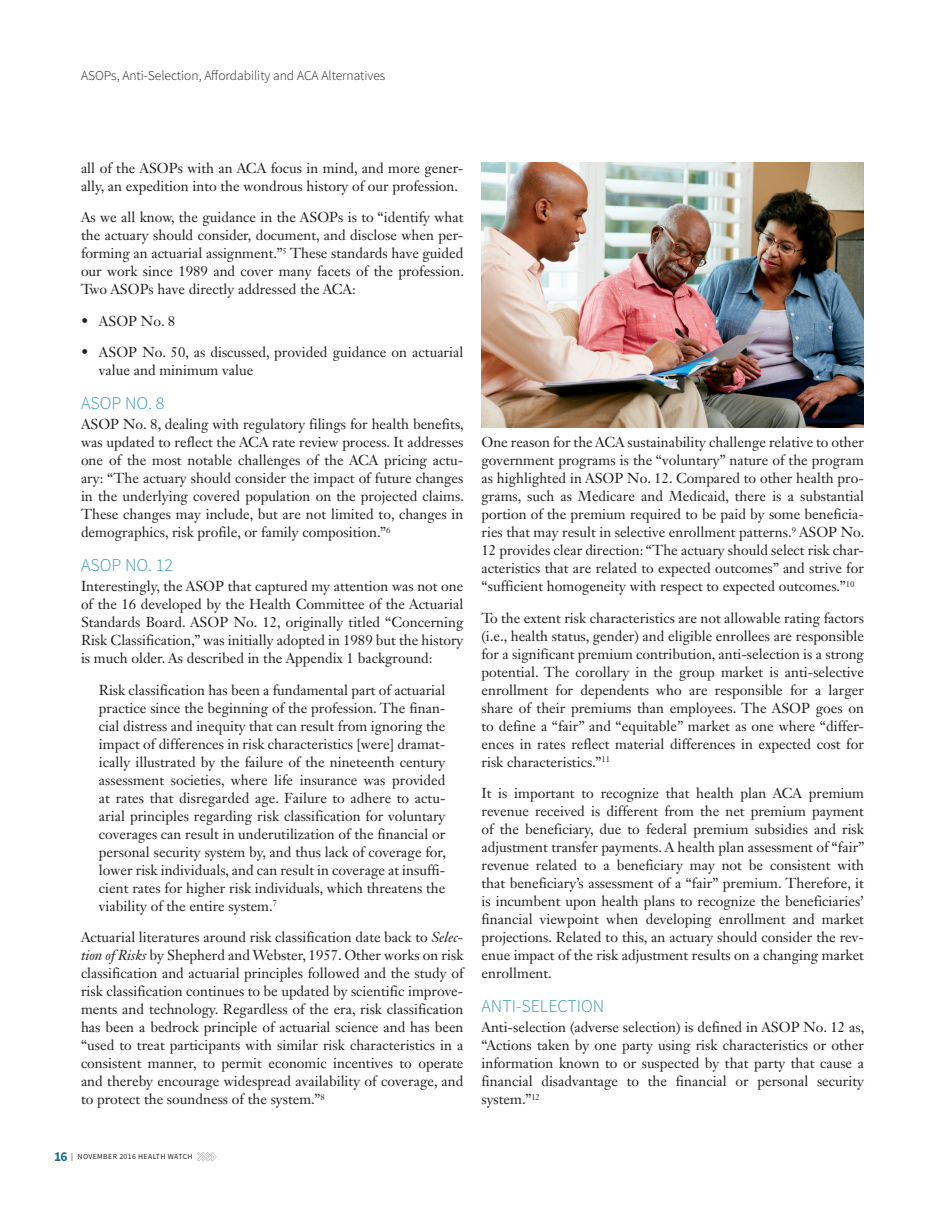
<style>
.page{position:relative;width:945px;height:1215px;background:#fff}
.page>*{position:absolute;margin:0;border:0;box-sizing:border-box;transform-origin:0 0}
.t1{font:300 18px "Source Sans Pro";color:#3698b6}
.t2{font:14.25px/18px "Janson Text LT Std";color:#231f20;text-align:justify}
.t3{font:300 13.5px "Source Sans Pro";color:#231f20}
.t4{font:7.8px "Source Sans Pro";letter-spacing:.05em;color:#231f20}
.s1{font-style:italic}
.s2{font-weight:700;font-size:13.5px;color:#1d6e8a}
</style>
<div class="page">
<svg style="left:197px;top:1152px;width:20px;height:9px"></svg>
<img style="left:482px;top:162px;width:382px;height:266px">
<p class="t3" style="left:81px;top:67px;width:306px">ASOPs, Anti-Selection, Affordability and ACA Alternatives</p>
<p class="t2" style="left:81px;top:159px;width:384px">all of the ASOPs with an ACA focus in mind, and more gener&shy;ally, an expedition into the wondrous history of our profession.</p>
<p class="t2" style="left:81px;top:208px;width:385px">As we all know, the guidance in the ASOPs is to “identify what the actuary should consider, document, and disclose when per&shy;forming an actuarial assignment.”<sup>5</sup> These standards have guided our work since 1989 and cover many facets of the profession.<br>Two ASOPs have directly addressed the ACA:</p>
<p class="t2" style="left:81px;top:312px;width:96px">• ASOP No. 8</p>
<p class="t2" style="left:99px;top:343px;width:366px;text-indent:-18px">• ASOP No. 50, as discussed, provided guidance on actuarial value and minimum value</p>
<p class="t1" style="left:81px;top:392px;width:85px">ASOP NO. 8</p>
<p class="t2" style="left:81px;top:415px;width:385px">ASOP No. 8, dealing with regulatory filings for health benefits, was updated to reflect the ACA rate review process. It addresses one of the most notable challenges of the ACA pricing actu&shy;ary: “The actuary should consider the impact of future changes in the underlying covered population on the projected claims.<br>These changes may include, but are not limited to, changes in demographics, risk profile, or family composition.”<sup>6</sup></p>
<p class="t1" style="left:81px;top:554px;width:94px">ASOP NO. 12</p>
<p class="t2" style="left:81px;top:577px;width:384px">Interestingly, the ASOP that captured my attention was not one of the 16 developed by the Health Committee of the Actuarial Standards Board. ASOP No. 12, originally titled “Concerning Risk Classification,” was initially adopted in 1989 but the history is much older. As described in the Appendix 1 background:</p>
<p class="t2" style="left:99px;top:681px;width:349px">Risk classification has been a fundamental part of actuarial practice since the beginning of the profession. The finan&shy;cial distress and inequity that can result from ignoring the impact of differences in risk characteristics [were] dramat&shy;ically illustrated by the failure of the nineteenth century assessment societies, where life insurance was provided at rates that disregarded age. Failure to adhere to actu&shy;arial principles regarding risk classification for voluntary coverages can result in underutilization of the financial or personal security system by, and thus lack of coverage for, lower risk individuals, and can result in coverage at insuffi&shy;cient rates for higher risk individuals, which threatens the viability of the entire system.<sup>7</sup></p>
<p class="t2" style="left:81px;top:928px;width:384px">Actuarial literatures around risk classification date back to <span class="s1">Selec&shy;tion of Risks</span> by Shepherd and Webster, 1957. Other works on risk classification and actuarial principles followed and the study of risk classification continues to be updated by scientific improve&shy;ments and technology. Regardless of the era, risk classification has been a bedrock principle of actuarial science and has been “used to treat participants with similar risk characteristics in a consistent manner, to permit economic incentives to operate and thereby encourage widespread availability of coverage, and to protect the soundness of the system.”<sup>8</sup></p>
<p class="t2" style="left:482px;top:433px;width:385px">One reason for the ACA sustainability challenge relative to other government programs is the “voluntary” nature of the program as highlighted in ASOP No. 12. Compared to other health pro&shy;grams, such as Medicare and Medicaid, there is a substantial portion of the premium required to be paid by some beneficia&shy;ries that may result in selective enrollment patterns.<sup>9</sup> ASOP No.<br>12 provides clear direction: “The actuary should select risk char&shy;acteristics that are related to expected outcomes” and strive for “sufficient homogeneity with respect to expected outcomes.”<sup>10</sup></p>
<p class="t2" style="left:482px;top:609px;width:384px">To the extent risk characteristics are not allowable rating factors (i.e., health status, gender) and eligible enrollees are responsible for a significant premium contribution, anti-selection is a strong potential. The corollary in the group market is anti-selective enrollment for dependents who are responsible for a larger share of their premiums than employees. The ASOP goes on to define a “fair” and “equitable” market as one where “differ&shy;ences in rates reflect material differences in expected cost for risk characteristics.”<sup>11</sup></p>
<p class="t2" style="left:482px;top:784px;width:385px">It is important to recognize that health plan ACA premium revenue received is different from the net premium payment of the beneficiary, due to federal premium subsidies and risk adjustment transfer payments. A health plan assessment of “fair” revenue related to a beneficiary may not be consistent with that beneficiary’s assessment of a “fair” premium. Therefore, it is incumbent upon health plans to recognize the beneficiaries’ financial viewpoint when developing enrollment and market projections. Related to this, an actuary should consider the rev&shy;enue impact of the risk adjustment results on a changing market enrollment.</p>
<p class="t1" style="left:482px;top:995px;width:124px">ANTI-SELECTION</p>
<p class="t2" style="left:482px;top:1018px;width:384px">Anti-selection (adverse selection) is defined in ASOP No. 12 as, “Actions taken by one party using risk characteristics or other information known to or suspected by that party that cause a financial disadvantage to the financial or personal security system.”<sup>12</sup></p>
<p class="t4" style="left:54px;top:1152px;width:140px"><span class="s2">16</span> | NOVEMBER 2016 HEALTH WATCH</p>
</div>
